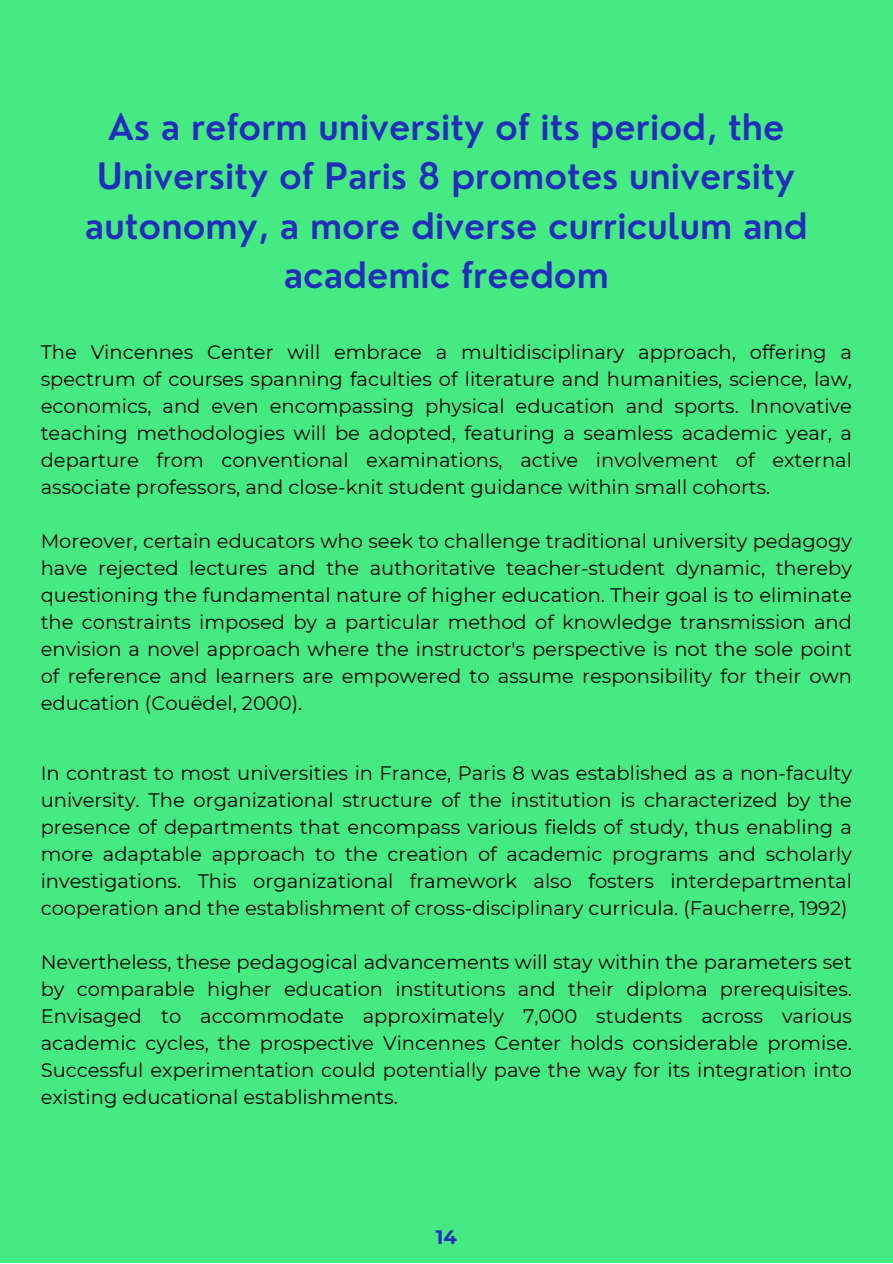
<style>
.page{position:relative;width:893px;height:1264px;background:#fff}
.page>*{position:absolute;margin:0;border:0;box-sizing:border-box;transform-origin:0 0}
.t1{font:600 35.55px/49.5px "Nourd";color:#232dbb;text-align:center}
.t2{font:19.5px/27px "Montserrat";color:#000;text-align:justify}
.t3{font:700 19.5px "Montserrat";color:#232dbb}
</style>
<div class="page">
<div style="left:0;top:0;width:892px;height:1262px;background:#45eb82"></div>
<p class="t1" style="left:85px;top:102px;width:724px">As a reform university of its period, the University of Paris 8 promotes university autonomy, a more diverse curriculum and academic freedom</p>
<p class="t2" style="left:41px;top:339px;width:812px">The Vincennes Center will embrace a multidisciplinary approach, offering a spectrum of courses spanning faculties of literature and humanities, science, law, economics, and even encompassing physical education and sports. Innovative teaching methodologies will be adopted, featuring a seamless academic year, a departure from conventional examinations, active involvement of external associate professors, and close-knit student guidance within small cohorts.</p>
<p class="t2" style="left:41px;top:528px;width:812px">Moreover, certain educators who seek to challenge traditional university pedagogy have rejected lectures and the authoritative teacher-student dynamic, thereby questioning the fundamental nature of higher education. Their goal is to eliminate the constraints imposed by a particular method of knowledge transmission and envision a novel approach where the instructor's perspective is not the sole point of reference and learners are empowered to assume responsibility for their own education (Couëdel, 2000).</p>
<p class="t2" style="left:41px;top:759px;width:812px">In contrast to most universities in France, Paris 8 was established as a non-faculty university. The organizational structure of the institution is characterized by the presence of departments that encompass various fields of study, thus enabling a more adaptable approach to the creation of academic programs and scholarly investigations. This organizational framework also fosters interdepartmental cooperation and the establishment of cross-disciplinary curricula. (Faucherre, 1992)</p>
<p class="t2" style="left:41px;top:948px;width:812px">Nevertheless, these pedagogical advancements will stay within the parameters set by comparable higher education institutions and their diploma prerequisites.<br>Envisaged to accommodate approximately 7,000 students across various academic cycles, the prospective Vincennes Center holds considerable promise.<br>Successful experimentation could potentially pave the way for its integration into existing educational establishments.</p>
<p class="t3" style="left:436px;top:1225px;width:23px">14</p>
</div>
